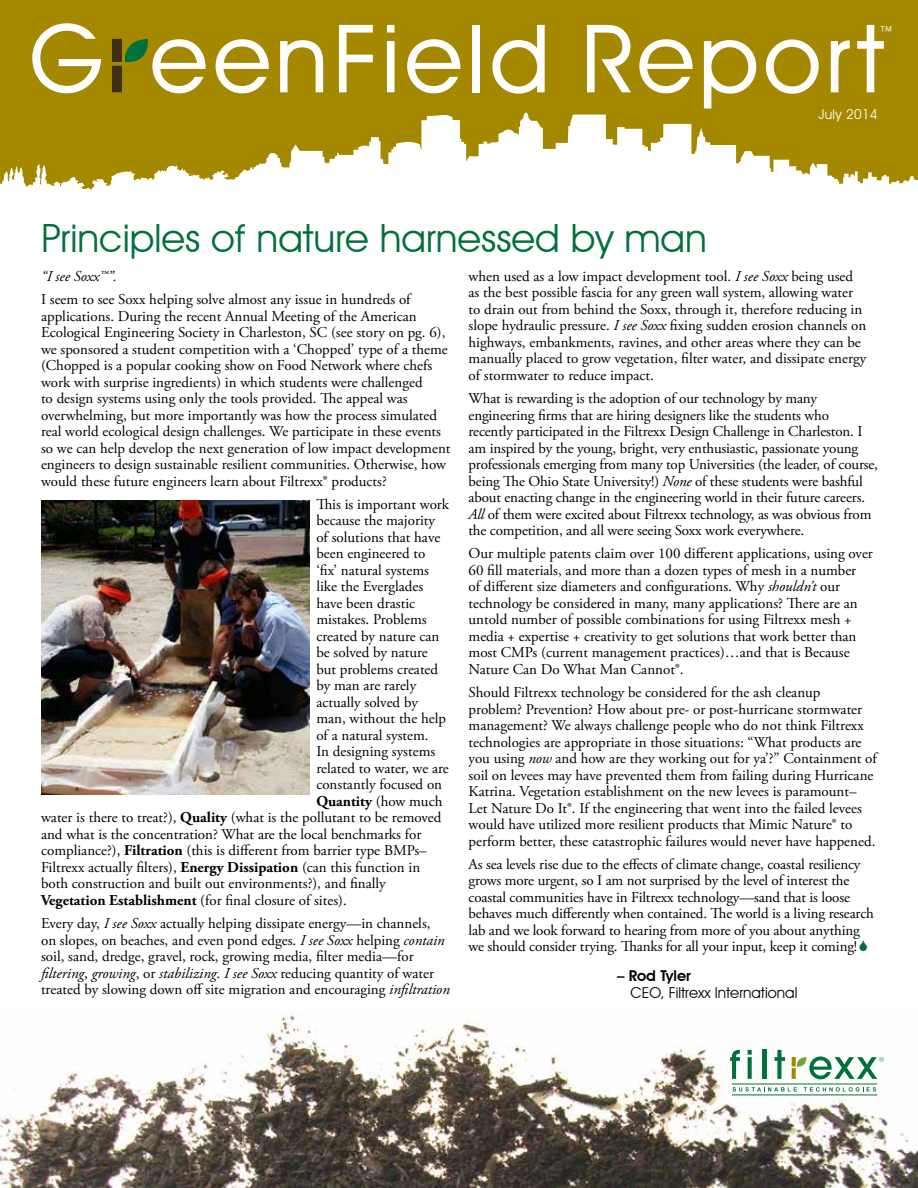
<style>
.page{position:relative;width:918px;height:1188px;background:#fff}
.page>*{position:absolute;margin:0;border:0;box-sizing:border-box;transform-origin:0 0}
.t1{font:39px "Avant Garde IT Cby BT";color:#00703c}
.t2{font:19.5px "Avant Garde IT Cby BT";color:#fff}
.t3{font:15px/16.5px "Adobe Garamond Pro";color:#000}
.t4{font:15px "Avant Garde IT Cby BT";color:#000}
.t5{font:700 15px "Adobe Garamond Pro";color:#000}
.t6{font:italic 15px "Adobe Garamond Pro";color:#000}
.t7{font:600 15px "Avant Garde IT Cby BT";color:#000}
.t8{font:13.5px "Avant Garde IT Cby BT";letter-spacing:.025em;color:#fff}
.s1{font-weight:400}
.s2{font-weight:700}
.s3{font-style:italic}
</style>
<div class="page">
<img style="left:0;top:1013px;width:918px;height:175px">
<div style="left:0;top:0;width:918px;height:197px;background:#a48900"></div>
<svg style="left:0;top:113px;width:918px;height:84px"></svg>
<svg style="left:280px;top:40px;width:43px;height:52px"></svg>
<svg style="left:339px;top:25px;width:34px;height:67px"></svg>
<div style="left:472px;top:25px;width:8px;height:67px;background:#fff"></div>
<svg style="left:492px;top:25px;width:53px;height:69px"></svg>
<svg style="left:587px;top:25px;width:44px;height:67px"></svg>
<svg style="left:704px;top:40px;width:52px;height:69px"></svg>
<svg style="left:766px;top:40px;width:53px;height:54px"></svg>
<svg style="left:831px;top:40px;width:19px;height:52px"></svg>
<svg style="left:857px;top:25px;width:27px;height:67px"></svg>
<svg style="left:32px;top:23px;width:69px;height:70px"></svg>
<svg style="left:387px;top:25px;width:8px;height:67px"></svg>
<svg style="left:639px;top:39px;width:54px;height:54px"></svg>
<svg style="left:112px;top:39px;width:94px;height:54px"></svg>
<svg style="left:216px;top:39px;width:53px;height:54px"></svg>
<svg style="left:407px;top:39px;width:53px;height:54px"></svg>
<svg style="left:730px;top:1050px;width:10px;height:29px"></svg>
<svg style="left:748px;top:1057px;width:4px;height:22px"></svg>
<svg style="left:748px;top:1050px;width:4px;height:5px"></svg>
<hr style="left:762px;top:1050px;width:4px;height:29px;background:#00703c">
<svg style="left:774px;top:1050px;width:11px;height:29px"></svg>
<svg style="left:792px;top:1068px;width:4px;height:11px"></svg>
<svg style="left:792px;top:1057px;width:4px;height:10px"></svg>
<hr style="left:732px;top:1084px;width:145px;height:1px;background:#00703c">
<hr style="left:732px;top:1095px;width:145px;height:1px;background:#00703c">
<svg style="left:796px;top:1056px;width:88px;height:23px"></svg>
<svg style="left:733px;top:1087px;width:64px;height:5px"></svg>
<svg style="left:804px;top:1087px;width:72px;height:5px"></svg>
<img style="left:41px;top:500px;width:269px;height:295px">
<h2 class="t2" style="left:878px;top:21px;width:18px">™</h2>
<h1 class="t1" style="left:42px;top:215px;width:667px">Principles of nature harnessed by man</h1>
<p class="t8" style="left:818px;top:106px;width:61px">July 2014</p>
<p class="t6" style="left:41px;top:267px;width:77px">“I see Soxx™”.</p>
<p class="t3" style="left:41px;top:292px;width:411px">I seem to see Soxx helping solve almost any issue in hundreds of applications. During the recent Annual Meeting of the American Ecological Engineering Society in Charleston, SC (see story on pg. 6), we sponsored a student competition with a ‘Chopped’ type of a theme (Chopped is a popular cooking show on Food Network where chefs work with surprise ingredients) in which students were challenged<br>to design systems using only the tools provided. The appeal was overwhelming, but more importantly was how the process simulated real world ecological design challenges. We participate in these events so we can help develop the next generation of low impact development engineers to design sustainable resilient communities. Otherwise, how would these future engineers learn about Filtrexx® products?</p>
<p class="t3" style="left:316px;top:496px;width:134px">This is important work</p>
<p class="t3" style="left:316px;top:513px;width:120px">because the majority</p>
<p class="t3" style="left:316px;top:529px;width:125px">of solutions that have</p>
<p class="t3" style="left:316px;top:546px;width:111px">been engineered to</p>
<p class="t3" style="left:316px;top:562px;width:114px">‘fix’ natural systems</p>
<p class="t3" style="left:316px;top:579px;width:108px">like the Everglades</p>
<p class="t3" style="left:316px;top:595px;width:100px">have been drastic</p>
<p class="t3" style="left:316px;top:612px;width:112px">mistakes. Problems</p>
<p class="t3" style="left:316px;top:628px;width:125px">created by nature can</p>
<p class="t3" style="left:316px;top:645px;width:113px">be solved by nature</p>
<p class="t3" style="left:316px;top:661px;width:123px">but problems created</p>
<p class="t3" style="left:316px;top:678px;width:101px">by man are rarely</p>
<p class="t3" style="left:316px;top:694px;width:103px">actually solved by</p>
<p class="t3" style="left:316px;top:711px;width:131px">man, without the help</p>
<p class="t3" style="left:316px;top:727px;width:114px">of a natural system.</p>
<p class="t3" style="left:316px;top:744px;width:120px">In designing systems</p>
<p class="t3" style="left:316px;top:760px;width:134px">related to water, we are</p>
<p class="t3" style="left:316px;top:777px;width:127px">constantly focused on</p>
<p class="t5" style="left:316px;top:792px;width:128px">Quantity <span class="s1">(how much</span></p>
<p class="t3" style="left:41px;top:810px;width:402px">water is there to treat?), <span class="s2">Quality</span> (what is the pollutant to be removed</p>
<p class="t3" style="left:41px;top:826px;width:382px">and what is the concentration? What are the local benchmarks for</p>
<p class="t3" style="left:41px;top:843px;width:387px">compliance?), <span class="s2">Filtration</span> (this is different from barrier type BMPs–</p>
<p class="t3" style="left:41px;top:859px;width:381px">Filtrexx actually filters), <span class="s2">Energy Dissipation</span> (can this function in</p>
<p class="t3" style="left:41px;top:876px;width:346px">both construction and built out environments?), and finally</p>
<p class="t3" style="left:41px;top:892px;width:307px"><span class="s2">Vegetation Establishment</span> (for final closure of sites).</p>
<p class="t3" style="left:41px;top:916px;width:410px">Every day, <span class="s3">I see Soxx</span> actually helping dissipate energy—in channels,<br>on slopes, on beaches, and even pond edges. <span class="s3">I see Soxx</span> helping <span class="s3">contain </span>soil, sand, dredge, gravel, rock, growing media, filter media—for <span class="s3">filtering</span>, <span class="s3">growing</span>, or <span class="s3">stabilizing</span>. <span class="s3">I see Soxx</span> reducing quantity of water treated by slowing down off site migration and encouraging <span class="s3">infiltration</span></p>
<p class="t3" style="left:469px;top:268px;width:399px">when used as a low impact development tool. <span class="s3">I see Soxx</span> being used as the best possible fascia for any green wall system, allowing water to drain out from behind the Soxx, through it, therefore reducing in slope hydraulic pressure. <span class="s3">I see Soxx</span> fixing sudden erosion channels on highways, embankments, ravines, and other areas where they can be manually placed to grow vegetation, filter water, and dissipate energy of stormwater to reduce impact.</p>
<p class="t3" style="left:469px;top:391px;width:411px">What is rewarding is the adoption of our technology by many engineering firms that are hiring designers like the students who<br>recently participated in the Filtrexx Design Challenge in Charleston. I am inspired by the young, bright, very enthusiastic, passionate young professionals emerging from many top Universities (the leader, of course, being The Ohio State University!) <span class="s3">None</span> of these students were bashful about enacting change in the engineering world in their future careers.<br><span class="s3">All</span> of them were excited about Filtrexx technology, as was obvious from the competition, and all were seeing Soxx work everywhere.</p>
<p class="t3" style="left:469px;top:546px;width:406px">Our multiple patents claim over 100 different applications, using over 60 fill materials, and more than a dozen types of mesh in a number<br>of different size diameters and configurations. Why <span class="s3">shouldn’t</span> our technology be considered in many, many applications? There are an untold number of possible combinations for using Filtrexx mesh + media + expertise + creativity to get solutions that work better than most CMPs (current management practices)…and that is Because Nature Can Do What Man Cannot®.</p>
<p class="t3" style="left:469px;top:685px;width:410px">Should Filtrexx technology be considered for the ash cleanup problem? Prevention? How about pre- or post-hurricane stormwater management? We always challenge people who do not think Filtrexx technologies are appropriate in those situations: “What products are you using <span class="s3">now</span> and how are they working out for ya’?” Containment of soil on levees may have prevented them from failing during Hurricane Katrina. Vegetation establishment on the new levees is paramount– Let Nature Do It®. If the engineering that went into the failed levees would have utilized more resilient products that Mimic Nature® to perform better, these catastrophic failures would never have happened.</p>
<p class="t3" style="left:469px;top:856px;width:407px">As sea levels rise due to the effects of climate change, coastal resiliency grows more urgent, so I am not surprised by the level of interest the coastal communities have in Filtrexx technology—sand that is loose behaves much differently when contained. The world is a living research lab and we look forward to hearing from more of you about anything we should consider trying. Thanks for all your input, keep it coming!</p>
<p class="t7" style="left:617px;top:967px;width:75px">– Rod Tyler</p>
<p class="t4" style="left:631px;top:983px;width:168px">CEO, Filtrexx International</p>
</div>
